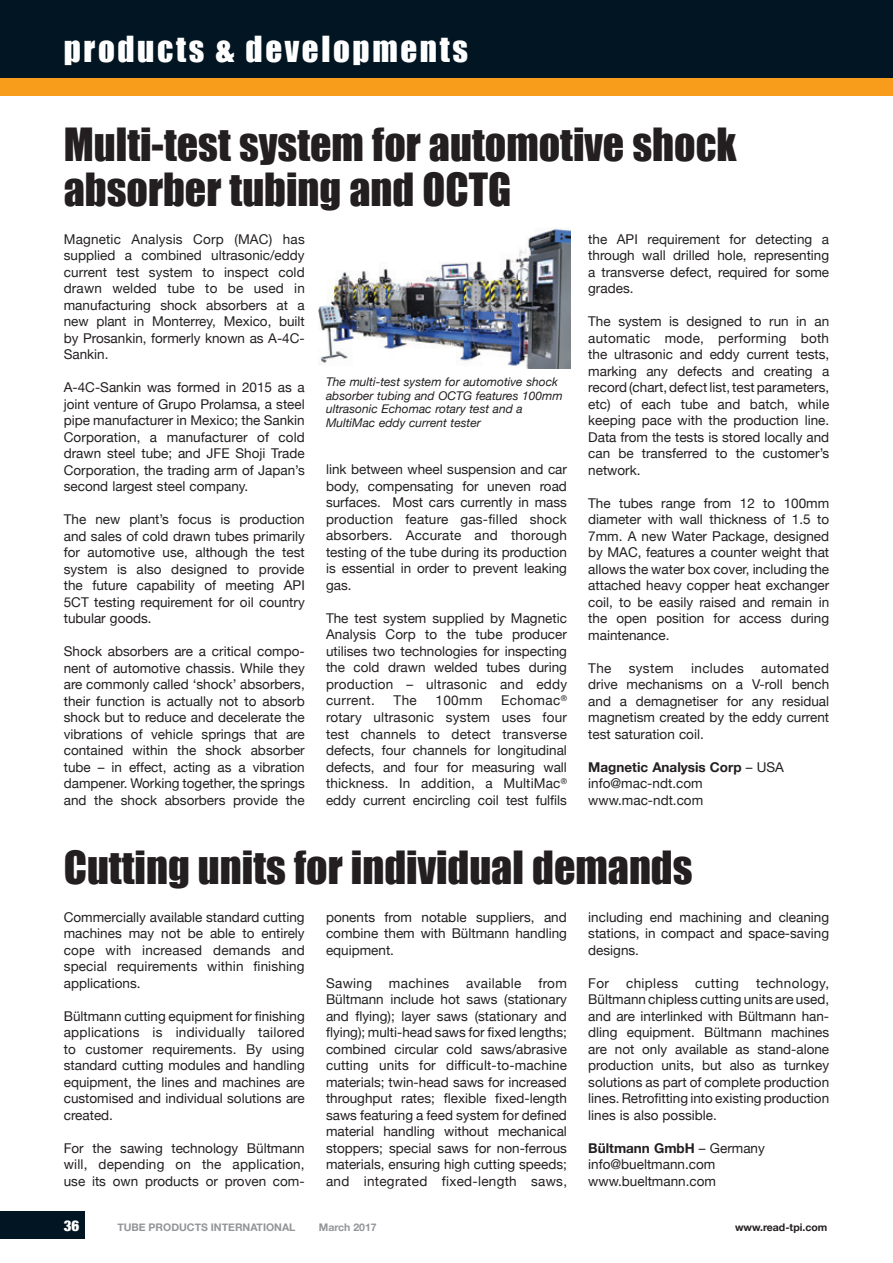
<style>
.page{position:relative;width:893px;height:1263px;background:#fff}
.page>*{position:absolute;margin:0;border:0;box-sizing:border-box;transform-origin:0 0}
.t1{font:42px/45px "Impact";color:#231f20}
.t2{font:33px "Impact";letter-spacing:.08em;color:#fff}
.t3{font:900 condensed 15px "Helvetica Neue";color:#fff}
.t4{font:13.5px/16.5px "Helvetica Neue";color:#231f20;text-align:justify}
.t5{font:13.5px "Helvetica Neue";letter-spacing:.025em;color:#231f20}
.t6{font:italic 12px/13.5px "Helvetica Neue";color:#231f20}
.t7{font:700 10.5px "Helvetica Neue";color:#939598}
.t8{font:700 10.5px "Helvetica Neue";color:#231f20}
.s1{font-weight:700}
</style>
<div class="page">
<div style="left:0;top:1211px;width:85px;height:28px;background:#011622"></div>
<div style="left:0;top:0;width:893px;height:94px;background:#011622"></div>
<div style="left:0;top:79px;width:893px;height:17px;background:#f89c1c"></div>
<img style="left:318px;top:229px;width:252px;height:140px">
<h2 class="t2" style="left:64px;top:24px;width:406px">products &amp; developments</h2>
<h1 class="t1" style="left:64px;top:121px;width:674px">Multi-test system for automotive shock absorber tubing and OCTG</h1>
<p class="t4" style="left:64px;top:231px;width:243px">Magnetic Analysis Corp (MAC) has supplied a combined ultrasonic/eddy current test system to inspect cold drawn welded tube to be used in manufacturing shock absorbers at a new plant in Monterrey, Mexico, built by Prosankin, formerly known as A-4C-Sankin.</p>
<p class="t4" style="left:64px;top:380px;width:243px">A-4C-Sankin was formed in 2015 as a joint venture of Grupo Prolamsa, a steel pipe manufacturer in Mexico; the Sankin Corporation, a manufacturer of cold drawn steel tube; and JFE Shoji Trade Corporation, the trading arm of Japan’s second largest steel company.</p>
<p class="t4" style="left:64px;top:512px;width:243px">The new plant’s focus is production and sales of cold drawn tubes primarily for automotive use, although the test system is also designed to provide the future capability of meeting API 5CT testing requirement for oil country tubular goods.</p>
<p class="t4" style="left:64px;top:644px;width:242px">Shock absorbers are a critical compo&shy;nent of automotive chassis. While they are commonly called ‘shock’ absorbers, their function is actually not to absorb shock but to reduce and decelerate the vibrations of vehicle springs that are contained within the shock absorber tube – in effect, acting as a vibration dampener. Working together, the springs and the shock absorbers provide the</p>
<p class="t4" style="left:588px;top:231px;width:242px">the API requirement for detecting a through wall drilled hole, representing a transverse defect, required for some grades.</p>
<p class="t4" style="left:588px;top:314px;width:243px">The system is designed to run in an automatic mode, performing both the ultrasonic and eddy current tests, marking any defects and creating a record (chart, defect list, test parameters, etc) of each tube and batch, while keeping pace with the production line.<br>Data from the tests is stored locally and can be transferred to the customer’s network.</p>
<p class="t4" style="left:588px;top:495px;width:242px">The tubes range from 12 to 100mm diameter with wall thickness of 1.5 to 7mm. A new Water Package, designed by MAC, features a counter weight that allows the water box cover, including the attached heavy copper heat exchanger coil, to be easily raised and remain in the open position for access during maintenance.</p>
<p class="t4" style="left:588px;top:660px;width:25px">The</p>
<p class="t4" style="left:629px;top:660px;width:47px">system</p>
<p class="t5" style="left:691px;top:658px;width:54px">includes</p>
<p class="t6" style="left:326px;top:376px;width:238px">The multi-test system for automotive shock absorber tubing and OCTG features 100mm ultrasonic Echomac rotary test and a MultiMac eddy current tester</p>
<p class="t4" style="left:326px;top:462px;width:242px">link between wheel suspension and car body, compensating for uneven road surfaces. Most cars currently in mass production feature gas-filled shock absorbers. Accurate and thorough testing of the tube during its production is essential in order to prevent leaking gas.</p>
<p class="t4" style="left:326px;top:611px;width:243px">The test system supplied by Magnetic Analysis Corp to the tube producer utilises two technologies for inspecting the cold drawn welded tubes during production – ultrasonic and eddy current.</p>
<p class="t4" style="left:588px;top:660px;width:242px;text-indent:173px">automated drive mechanisms on a V-roll bench and a demagnetiser for any residual magnetism created by the eddy current test saturation coil.</p>
<p class="t4" style="left:588px;top:759px;width:197px;text-align:left"><span class="s1">Magnetic Analysis Corp</span> – USA info@mac-ndt.com www.mac-ndt.com</p>
<p class="t4" style="left:326px;top:693px;width:242px;text-indent:175px">Echomac<sup>® </sup>rotary ultrasonic system uses four test channels to detect transverse defects, four channels for longitudinal defects, and four for measuring wall thickness. In addition, a MultiMac<sup>® </sup>eddy current encircling coil test fulfils</p>
<p class="t4" style="left:394px;top:693px;width:25px">The</p>
<p class="t4" style="left:435px;top:693px;width:49px">100mm</p>
<h1 class="t1" style="left:64px;top:844px;width:630px">Cutting units for individual demands</h1>
<p class="t4" style="left:64px;top:909px;width:243px">Commercially available standard cutting machines may not be able to entirely cope with increased demands and special requirements within finishing applications.</p>
<p class="t4" style="left:64px;top:1008px;width:242px">Bültmann cutting equipment for finishing applications is individually tailored to customer requirements. By using standard cutting modules and handling equipment, the lines and machines are customised and individual solutions are created.</p>
<p class="t4" style="left:64px;top:1140px;width:242px">For the sawing technology Bültmann will, depending on the application, use its own products or proven com-</p>
<p class="t4" style="left:326px;top:909px;width:242px">ponents from notable suppliers, and combine them with Bültmann handling equipment.</p>
<p class="t4" style="left:326px;top:975px;width:243px">Sawing machines available from Bültmann include hot saws (stationary and flying); layer saws (stationary and flying); multi-head saws for fixed lengths; combined circular cold saws/abrasive cutting units for difficult-to-machine materials; twin-head saws for increased throughput rates; flexible fixed-length saws featuring a feed system for defined material handling without mechanical stoppers; special saws for non-ferrous materials, ensuring high cutting speeds; and integrated fixed-length saws,</p>
<p class="t4" style="left:588px;top:909px;width:242px">including end machining and cleaning stations, in compact and space-saving designs.</p>
<p class="t4" style="left:588px;top:975px;width:22px">For</p>
<p class="t5" style="left:626px;top:973px;width:53px">chipless</p>
<p class="t5" style="left:695px;top:973px;width:45px">cutting</p>
<p class="t4" style="left:588px;top:975px;width:242px;text-indent:168px">technology, Bültmann chipless cutting units are used, and are interlinked with Bültmann han&shy;dling equipment. Bültmann machines are not only available as stand-alone production units, but also as turnkey solutions as part of complete production lines. Retrofitting into existing production lines is also possible.</p>
<p class="t4" style="left:588px;top:1140px;width:178px;text-align:left"><span class="s1">Bültmann GmbH</span> – Germany info@bueltmann.com www.bueltmann.com</p>
<p class="t3" style="left:64px;top:1213px;width:17px">36</p>
<p class="t7" style="left:117px;top:1219px;width:180px">TUBE PRODUCTS INTERNATIONAL</p>
<p class="t7" style="left:319px;top:1219px;width:59px">March 2017</p>
<p class="t8" style="left:735px;top:1219px;width:94px">www.read-tpi.com</p>
</div>
